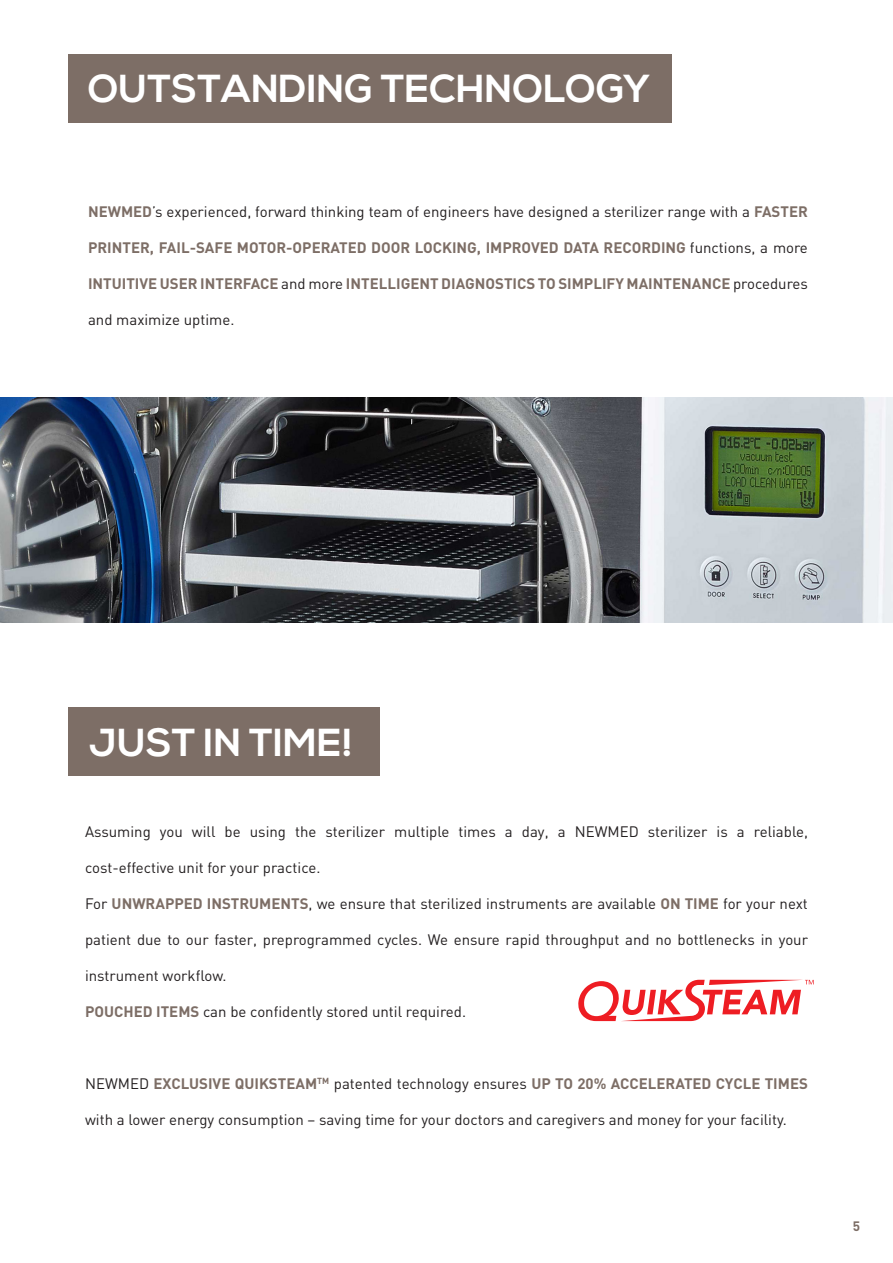
<style>
.page{position:relative;width:893px;height:1263px;background:#fff}
.page>*{position:absolute;margin:0;border:0;box-sizing:border-box;transform-origin:0 0}
.t1{font:700 39px "Nexa";color:#fff}
.t2{font:15px "DIN";color:#231f20}
.t3{font:700 15px "DIN";color:#7d6e66}
.t4{font:700 13.5px "DIN";color:#7d6e66}
.s1{font-weight:700;color:#7d6e66}
.s2{font-weight:400;color:#231f20}
</style>
<div class="page">
<div style="left:68px;top:707px;width:312px;height:68px;background:#7d6e66"></div>
<img style="left:0;top:398px;width:893px;height:225px">
<svg style="left:578px;top:980px;width:236px;height:41px"></svg>
<div style="left:68px;top:54px;width:604px;height:68px;background:#7d6e66"></div>
<p class="t1" style="left:88px;top:66px;width:563px">OUTSTANDING TECHNOLOGY</p>
<p class="t2" style="left:88px;top:202px;width:721px"><span class="s1">NEWMED</span>’s experienced, forward thinking team of engineers have designed a sterilizer range with a <span class="s1">FASTER</span></p>
<p class="t3" style="left:88px;top:238px;width:721px">PRINTER, FAIL-SAFE MOTOR-OPERATED DOOR LOCKING, IMPROVED DATA RECORDING <span class="s2">functions, a more</span></p>
<p class="t3" style="left:88px;top:274px;width:721px">INTUITIVE USER INTERFACE <span class="s2">and more</span> INTELLIGENT DIAGNOSTICS TO SIMPLIFY MAINTENANCE <span class="s2">procedures</span></p>
<p class="t2" style="left:88px;top:310px;width:148px">and maximize uptime.</p>
<p class="t1" style="left:89px;top:720px;width:265px">JUST IN TIME!</p>
<p class="t2" style="left:85px;top:822px;width:724px">Assuming you will be using the sterilizer multiple times a day, a NEWMED sterilizer is a reliable,</p>
<p class="t2" style="left:85px;top:858px;width:237px">cost-effective unit for your practice.</p>
<p class="t2" style="left:85px;top:894px;width:724px">For <span class="s1">UNWRAPPED INSTRUMENTS</span>, we ensure that sterilized instruments are available <span class="s1">ON TIME</span> for your next</p>
<p class="t2" style="left:85px;top:930px;width:724px">patient due to our faster, preprogrammed cycles. We ensure rapid throughput and no bottlenecks in your</p>
<p class="t2" style="left:85px;top:966px;width:143px">instrument workflow.</p>
<p class="t2" style="left:85px;top:1002px;width:382px"><span class="s1">POUCHED ITEMS</span> can be confidently stored until required.</p>
<p class="t3" style="left:85px;top:1074px;width:724px"><span class="s2">NEWMED</span> EXCLUSIVE QUIKSTEAM<sup>TM</sup> <span class="s2">patented technology ensures</span> UP TO 20% ACCELERATED CYCLE TIMES</p>
<p class="t2" style="left:85px;top:1110px;width:703px">with a lower energy consumption – saving time for your doctors and caregivers and money for your facility.</p>
<p class="t4" style="left:853px;top:1218px;width:9px">5</p>
</div>
